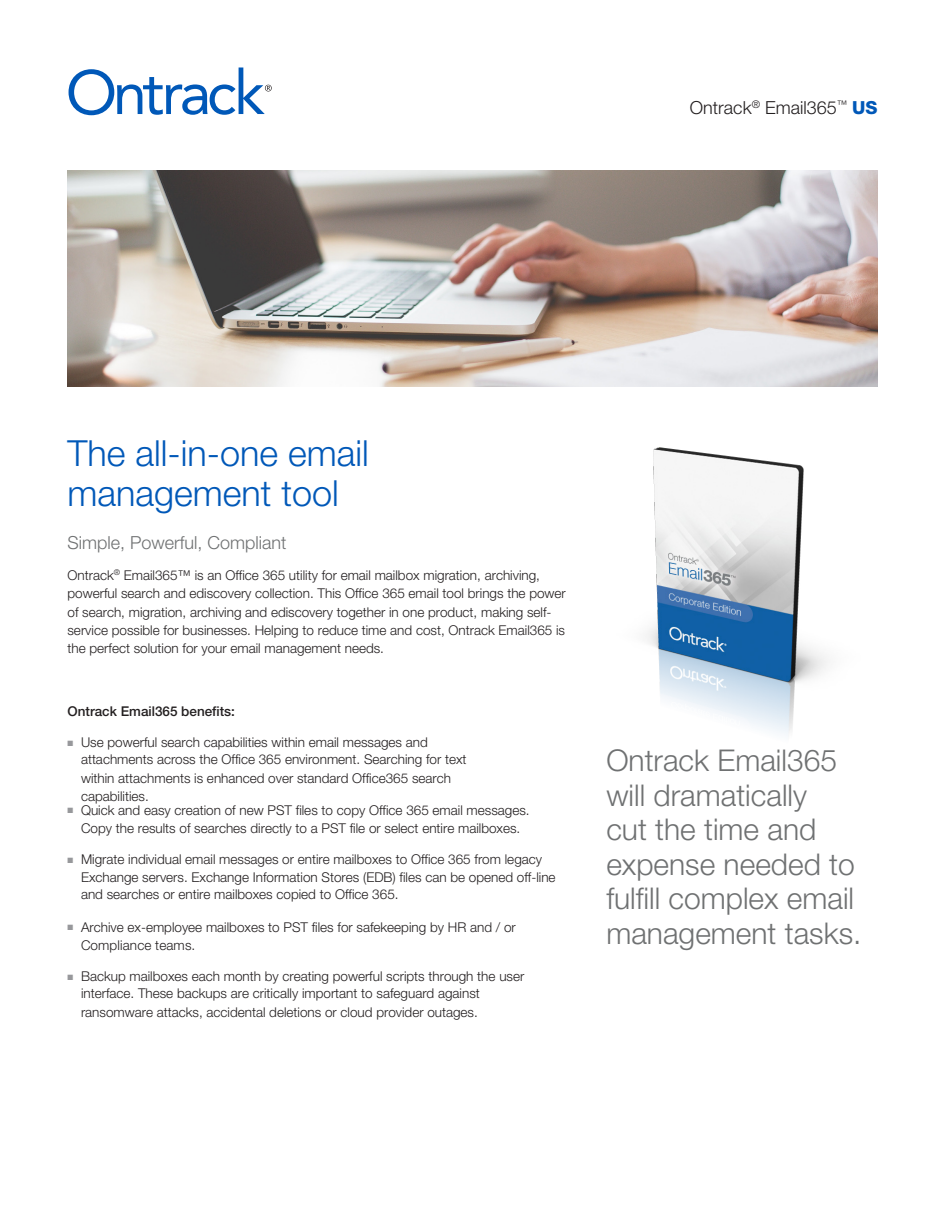
<style>
.page{position:relative;width:945px;height:1215px;background:#fff}
.page>*{position:absolute;margin:0;border:0;box-sizing:border-box;transform-origin:0 0}
.t1{font:300 36px/40.5px "Helvetica Neue LT Std";color:#0058b8}
.Subhead_1{font:300 30px/34.5px "Helvetica Neue LT Std";color:#6f7172}
.t2{font:300 18px "Helvetica Neue LT Std";color:#6f7172}
.t3{font:300 18px "Helvetica Neue LT Std";color:#231f20}
.t4{font:300 13.5px/18.3px "Helvetica Neue LT Std";color:#231f20}
.t5{font:300 13.5px/17.1px "Helvetica Neue LT Pro";color:#231f20}
.t6{font:500 13.5px "Helvetica Neue LT Std";color:#231f20}
.s1{font-weight:800;color:#0058b8}
.s2{font-family:"Helvetica Neue LT Pro"}
.s3{font-family:"Helvetica Neue LT Std"}
</style>
<div class="page">
<svg style="left:69px;top:68px;width:203px;height:47px"></svg>
<img style="left:645px;top:447px;width:183px;height:288px">
<img style="left:68px;top:170px;width:810px;height:216px">
<h3 class="t3" style="left:690px;top:97px;width:189px">Ontrack<sup>®</sup> Email365<sup>™</sup> <span class="s1">US</span></h3>
<p class="t1" style="left:68px;top:432px;width:303px">The all-in-one email management tool</p>
<p class="t2" style="left:68px;top:532px;width:221px">Simple, Powerful, Compliant</p>
<p class="t4" style="left:68px;top:565px;width:500px">Ontrack<sup>®</sup> Email365™ is an Office 365 utility for email mailbox migration, archiving, powerful search and ediscovery collection. This Office 365 email tool brings the power of search, migration, archiving and ediscovery together in one product, making self&shy;service possible for businesses. Helping to reduce time and cost, Ontrack Email365 is the perfect solution for your email management needs.</p>
<p class="t6" style="left:68px;top:703px;width:169px">Ontrack Email365 benefits:</p>
<p class="t4" style="left:81px;top:733px;width:387px;line-height:17px">Use powerful search capabilities within email messages and attachments across the Office 365 environment. Searching for text</p>
<p class="t4" style="left:81px;top:769px;width:372px">within attachments is enhanced over standard Office365 search capabilities.</p>
<p class="t4" style="left:81px;top:800px;width:450px">Quick and easy creation of new PST files to copy Office 365 email messages.<br>Copy the results of searches directly to a PST file or select entire mailboxes.</p>
<p class="t4" style="left:81px;top:850px;width:476px;line-height:17.5px">Migrate individual email messages or entire mailboxes to Office 365 from legacy<br>Exchange servers. Exchange Information Stores (EDB) files can be opened off-line and searches or entire mailboxes copied to Office 365.</p>
<p class="t4" style="left:81px;top:917px;width:436px">Archive ex-employee mailboxes to PST file<span class="s2">s</span> for safekeeping by HR and / or<br>Compliance teams.</p>
<p class="t5" style="left:81px;top:967px;width:445px"><span class="s3">Backup mailboxes each month</span> by creating powerful scripts through the user interface. These backups are critically <span class="s3">important to safeguard against</span></p>
<p class="t4" style="left:81px;top:1003px;width:398px">ransomware attacks, accidental deletions or cloud provider outages.</p>
<p class="Subhead_1" style="left:606px;top:743px;width:257px">Ontrack Email365 will dramatically<br>cut the time and expense needed to fulfill complex email management tasks.</p>
</div>
